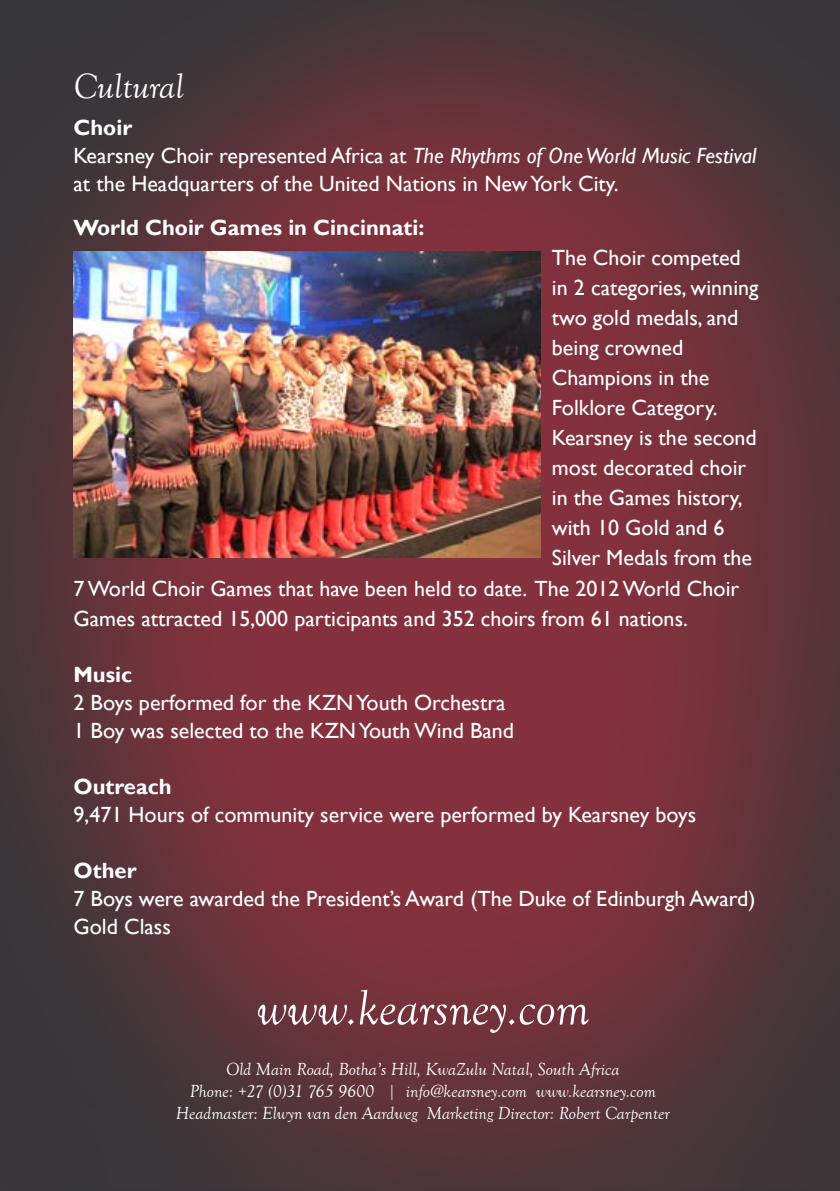
<style>
.page{position:relative;width:840px;height:1191px;background:#fff}
.page>*{position:absolute;margin:0;border:0;box-sizing:border-box;transform-origin:0 0}
.t1{font:italic 50px "Goudy Old Style T";color:#fff}
.t2{font:italic 36px "Goudy Old Style T";color:#fff}
.t3{font:22px/28px "Gill Sans";color:#fff}
.t4{font:700 22px "Gill Sans";color:#fff}
.t5{font:italic 18px/21.6px "Goudy Old Style T";color:#fff;text-align:center}
.s1{font-weight:700}
.s2{font-style:italic}
</style>
<div class="page">
<img style="left:0;top:0;width:839px;height:1191px">
<img style="left:73px;top:252px;width:467px;height:305px">
<h2 class="t2" style="left:73px;top:66px;width:111px">Cultural</h2>
<p class="t3" style="left:73px;top:114px;width:683px"><span class="s1">Choir<br></span>Kearsney Choir represented Africa at <span class="s2">The Rhythms of One World Music Festival </span>at the Headquarters of the United Nations in New York City.</p>
<p class="t4" style="left:73px;top:215px;width:352px">World Choir Games in Cincinnati:</p>
<p class="t3" style="left:551px;top:244px;width:190px">The Choir competed</p>
<p class="t3" style="left:551px;top:274px;width:208px">in 2 categories, winning</p>
<p class="t3" style="left:551px;top:304px;width:188px">two gold medals, and</p>
<p class="t3" style="left:551px;top:334px;width:133px">being crowned</p>
<p class="t3" style="left:551px;top:364px;width:159px">Champions in the</p>
<p class="t3" style="left:551px;top:394px;width:167px">Folklore Category.</p>
<p class="t3" style="left:551px;top:424px;width:206px">Kearsney is the second</p>
<p class="t3" style="left:551px;top:454px;width:196px">most decorated choir</p>
<p class="t3" style="left:551px;top:484px;width:192px">in the Games history,</p>
<p class="t3" style="left:551px;top:514px;width:174px">with 10 Gold and 6</p>
<p class="t3" style="left:551px;top:544px;width:201px">Silver Medals from the</p>
<p class="t3" style="left:73px;top:574px;width:667px">7 World Choir Games that have been held to date. The 2012 World Choir</p>
<p class="t3" style="left:73px;top:604px;width:615px">Games attracted 15,000 participants and 352 choirs from 61 nations.</p>
<p class="t4" style="left:73px;top:661px;width:60px">Music</p>
<p class="t3" style="left:73px;top:688px;width:442px">2 Boys performed for the KZN Youth Orchestra<br>1 Boy was selected to the KZN Youth Wind Band</p>
<p class="t4" style="left:73px;top:773px;width:100px">Outreach</p>
<p class="t3" style="left:73px;top:800px;width:624px">9,471 Hours of community service were performed by Kearsney boys</p>
<p class="t4" style="left:73px;top:857px;width:65px">Other</p>
<p class="t3" style="left:73px;top:884px;width:683px">7 Boys were awarded the President’s Award (The Duke of Edinburgh Award)<br>Gold Class</p>
<h1 class="t1" style="left:256px;top:981px;width:335px">www.kearsney.com</h1>
<p class="t5" style="left:176px;top:1059px;width:495px">Old Main Road, Botha’s Hill, KwaZulu Natal, South Africa<br>Phone: +27 (0)31 765 9600 | info@kearsney.com www.kearsney.com<br>Headmaster: Elwyn van den Aardweg Marketing Director: Robert Carpenter</p>
</div>
